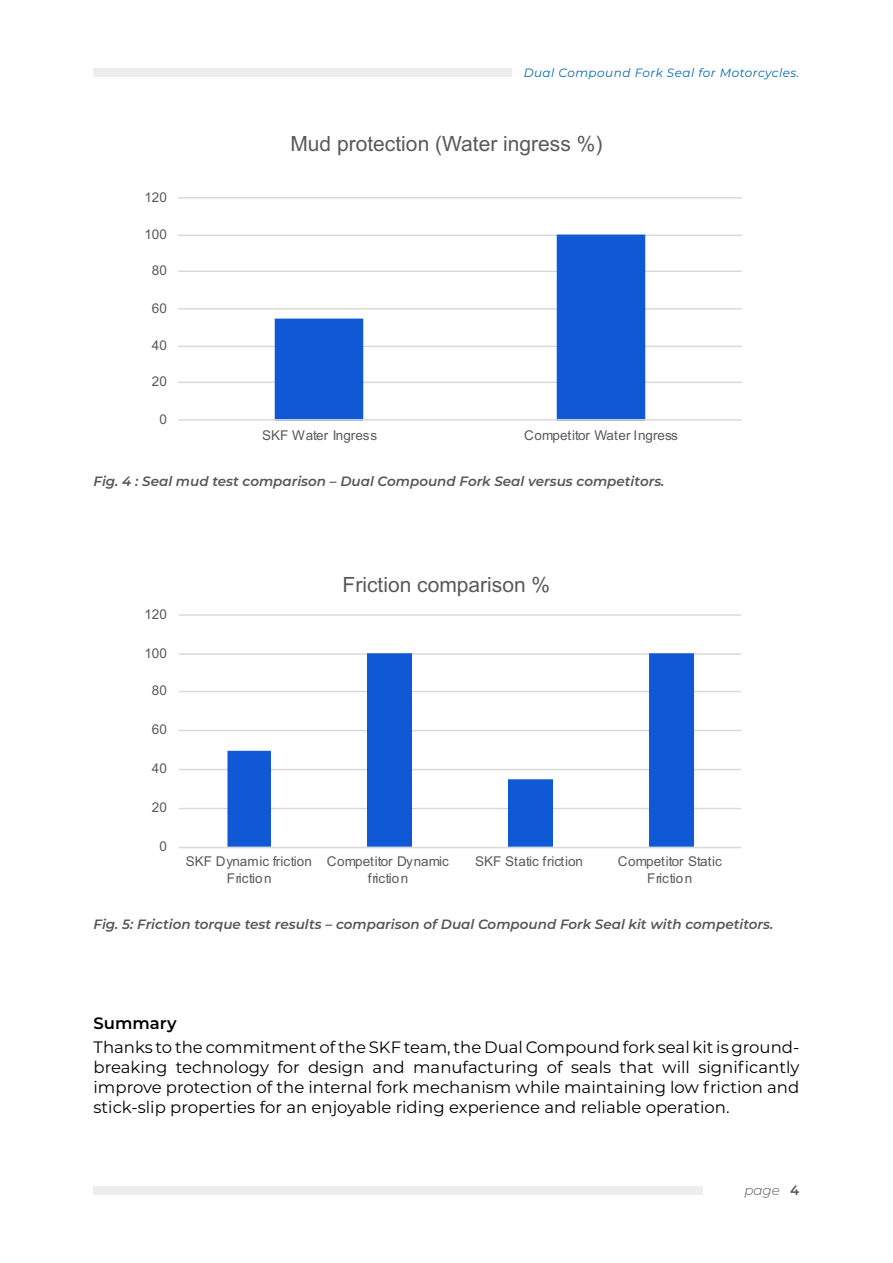
<style>
.page{position:relative;width:893px;height:1263px;background:#fff}
.page>*{position:absolute;margin:0;border:0;box-sizing:border-box;transform-origin:0 0}
.t1{font:21px "Arial";color:#595959}
.t2{font:16.5px/19.8px "Montserrat";color:#000;text-align:justify}
.t3{font:600 16.5px "Montserrat";color:#000}
.t4{font:13.5px/16.5px "Arial";color:#595959;text-align:center}
.t5{font:italic 600 13.5px "Montserrat";color:#575756}
.t6{font:italic 300 13.5px "Montserrat";color:#575756}
.t7{font:italic 12px "Montserrat";letter-spacing:.04em;color:#0069b4}
.s1{font-weight:600;font-style:normal}
</style>
<div class="page">
<div style="left:94px;top:1186px;width:609px;height:9px;background:#ededed"></div>
<div style="left:94px;top:68px;width:418px;height:9px;background:#ededed"></div>
<hr style="left:179px;top:808px;width:562px;height:1px;background:#d9d9d9">
<hr style="left:179px;top:769px;width:562px;height:1px;background:#d9d9d9">
<hr style="left:179px;top:730px;width:562px;height:1px;background:#d9d9d9">
<hr style="left:179px;top:691px;width:562px;height:1px;background:#d9d9d9">
<hr style="left:179px;top:653px;width:562px;height:2px;background:#d9d9d9">
<hr style="left:179px;top:614px;width:562px;height:2px;background:#d9d9d9">
<svg style="left:227px;top:653px;width:467px;height:194px"></svg>
<hr style="left:179px;top:847px;width:562px;height:1px;background:#d9d9d9">
<hr style="left:178px;top:382px;width:564px;height:1px;background:#d9d9d9">
<hr style="left:178px;top:346px;width:564px;height:1px;background:#d9d9d9">
<hr style="left:178px;top:308px;width:564px;height:2px;background:#d9d9d9">
<hr style="left:178px;top:271px;width:564px;height:1px;background:#d9d9d9">
<hr style="left:178px;top:235px;width:564px;height:1px;background:#d9d9d9">
<hr style="left:178px;top:197px;width:564px;height:2px;background:#d9d9d9">
<svg style="left:275px;top:235px;width:370px;height:184px"></svg>
<hr style="left:178px;top:419px;width:564px;height:2px;background:#d9d9d9">
<p class="t7" style="left:524px;top:64px;width:277px">Dual Compound Fork Seal for Motorcycles.</p>
<p class="t4" style="left:144px;top:188px;width:24px">120</p>
<p class="t4" style="left:144px;top:226px;width:24px">100</p>
<p class="t4" style="left:152px;top:262px;width:17px">80</p>
<p class="t4" style="left:152px;top:299px;width:17px">60</p>
<p class="t4" style="left:152px;top:337px;width:17px">40</p>
<p class="t4" style="left:152px;top:373px;width:17px">20</p>
<p class="t4" style="left:159px;top:410px;width:9px">0</p>
<p class="t1" style="left:290px;top:129px;width:313px">Mud protection (Water ingress %)</p>
<p class="t4" style="left:262px;top:427px;width:116px">SKF Water Ingress</p>
<p class="t4" style="left:524px;top:427px;width:155px">Competitor Water Ingress</p>
<p class="t5" style="left:94px;top:472px;width:573px">Fig. 4 : Seal mud test comparison – Dual Compound Fork Seal versus competitors.</p>
<p class="t4" style="left:144px;top:606px;width:24px">120</p>
<p class="t4" style="left:144px;top:645px;width:24px">100</p>
<p class="t4" style="left:152px;top:682px;width:17px">80</p>
<p class="t4" style="left:152px;top:721px;width:17px">60</p>
<p class="t4" style="left:152px;top:760px;width:17px">40</p>
<p class="t4" style="left:152px;top:799px;width:17px">20</p>
<p class="t4" style="left:159px;top:838px;width:9px">0</p>
<p class="t1" style="left:343px;top:570px;width:209px">Friction comparison %</p>
<p class="t4" style="left:186px;top:853px;width:128px">SKF Dynamic friction<br>Friction</p>
<p class="t4" style="left:327px;top:853px;width:124px">Competitor Dynamic friction</p>
<p class="t4" style="left:475px;top:853px;width:110px">SKF Static friction</p>
<p class="t4" style="left:618px;top:853px;width:106px">Competitor Static<br>Friction</p>
<p class="t5" style="left:94px;top:915px;width:681px">Fig. 5: Friction torque test results – comparison of Dual Compound Fork Seal kit with competitors.</p>
<p class="t3" style="left:94px;top:1011px;width:85px">Summary</p>
<p class="t2" style="left:94px;top:1037px;width:707px">Thanks to the commitment of the SKF team, the Dual Compound fork seal kit is ground&shy;breaking technology for design and manufacturing of seals that will significantly improve protection of the internal fork mechanism while maintaining low friction and stick-slip properties for an enjoyable riding experience and reliable operation.</p>
<p class="t6" style="left:744px;top:1181px;width:57px">page <span class="s1">4</span></p>
</div>
